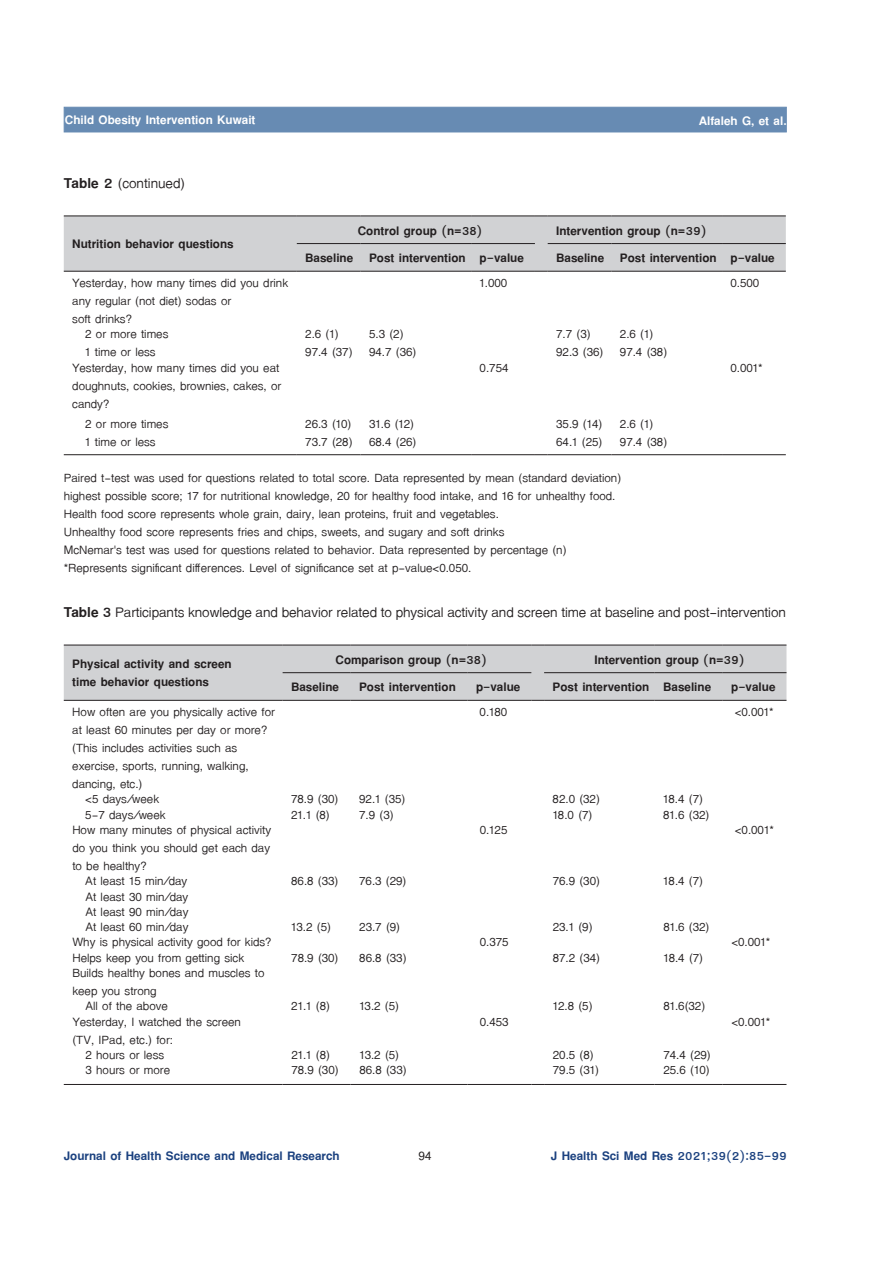
<style>
.page{position:relative;width:893px;height:1263px;background:#fff}
.page>*{position:absolute;margin:0;border:0;box-sizing:border-box;transform-origin:0 0}
.t1{font:21px "TF Lanna";color:#231f20}
.t2{font:18px/18px "TF Lanna";color:#231f20}
.t3{font:700 18px/18px "TF Lanna";color:#231f20}
.t4{font:700 18px "TF Lanna";color:#1b417f}
.t5{font:700 18px "TF Lanna";color:#fff}
.t6{font:700 18px "Cordia UPC";color:#231f20}
.s1{font-weight:700}
</style>
<div class="page">
<div style="left:64px;top:107px;width:723px;height:25px;background:#678bb3"></div>
<svg style="left:64px;top:216px;width:722px;height:56px;background:#cbccce"></svg>
<hr style="left:548px;top:271px;width:63px;height:1px;background:#231f20">
<hr style="left:611px;top:271px;width:111px;height:1px;background:#231f20">
<hr style="left:722px;top:271px;width:64px;height:1px;background:#231f20">
<hr style="left:64px;top:454px;width:233px;height:1px;background:#231f20">
<hr style="left:297px;top:454px;width:64px;height:1px;background:#231f20">
<hr style="left:361px;top:454px;width:110px;height:1px;background:#231f20">
<hr style="left:471px;top:454px;width:64px;height:1px;background:#231f20">
<svg style="left:535px;top:454px;width:13px;height:1px"></svg>
<hr style="left:548px;top:454px;width:63px;height:1px;background:#231f20">
<hr style="left:611px;top:454px;width:111px;height:1px;background:#231f20">
<hr style="left:722px;top:454px;width:64px;height:1px;background:#231f20">
<svg style="left:64px;top:645px;width:722px;height:56px;background:#cacbcd"></svg>
<hr style="left:544px;top:700px;width:111px;height:1px;background:#231f20">
<hr style="left:655px;top:700px;width:68px;height:1px;background:#231f20">
<hr style="left:723px;top:700px;width:63px;height:1px;background:#231f20">
<hr style="left:64px;top:1084px;width:219px;height:1px;background:#231f20">
<hr style="left:283px;top:1084px;width:68px;height:1px;background:#231f20">
<hr style="left:351px;top:1084px;width:117px;height:1px;background:#231f20">
<hr style="left:468px;top:1084px;width:63px;height:1px;background:#231f20">
<svg style="left:531px;top:1084px;width:13px;height:1px"></svg>
<hr style="left:544px;top:1084px;width:111px;height:1px;background:#231f20">
<hr style="left:655px;top:1084px;width:68px;height:1px;background:#231f20">
<hr style="left:723px;top:1084px;width:63px;height:1px;background:#231f20">
<p class="t5" style="left:65px;top:109px;width:192px">Child Obesity Intervention Kuwait</p>
<p class="t5" style="left:699px;top:109px;width:89px">Alfaleh G, et al.</p>
<p class="t1" style="left:64px;top:171px;width:123px"><span class="s1">Table 2</span> (continued)</p>
<p class="t3" style="left:72px;top:235px;width:163px">Nutrition behavior questions</p>
<p class="t3" style="left:358px;top:221px;width:126px">Control group (n=38)</p>
<p class="t3" style="left:556px;top:221px;width:152px">Intervention group (n=39)</p>
<p class="t3" style="left:305px;top:249px;width:220px">Baseline Post intervention p-value</p>
<p class="t3" style="left:556px;top:249px;width:220px">Baseline Post intervention p-value</p>
<p class="t2" style="left:72px;top:274px;width:217px">Yesterday, how many times did you drink any regular (not diet) sodas or<br>soft drinks?</p>
<p class="t2" style="left:480px;top:274px;width:29px">1.000</p>
<p class="t2" style="left:730px;top:274px;width:30px">0.500</p>
<p class="t2" style="left:85px;top:325px;width:85px">2 or more times<br>1 time or less</p>
<p class="t2" style="left:305px;top:325px;width:49px">2.6 (1)<br>97.4 (37)</p>
<p class="t2" style="left:369px;top:325px;width:49px">5.3 (2)<br>94.7 (36)</p>
<p class="t2" style="left:556px;top:325px;width:49px">7.7 (3)<br>92.3 (36)</p>
<p class="t2" style="left:620px;top:325px;width:49px">2.6 (1)<br>97.4 (38)</p>
<p class="t2" style="left:72px;top:359px;width:211px;text-align:justify">Yesterday, how many times did you eat doughnuts, cookies, brownies, cakes, or candy?</p>
<p class="t2" style="left:480px;top:359px;width:30px">0.754</p>
<p class="t2" style="left:730px;top:359px;width:34px">0.001*</p>
<p class="t2" style="left:85px;top:414px;width:85px">2 or more times<br>1 time or less</p>
<p class="t2" style="left:305px;top:414px;width:49px">26.3 (10)<br>73.7 (28)</p>
<p class="t2" style="left:369px;top:414px;width:49px">31.6 (12)<br>68.4 (26)</p>
<p class="t2" style="left:556px;top:414px;width:48px">35.9 (14)<br>64.1 (25)</p>
<p class="t2" style="left:620px;top:414px;width:49px">2.6 (1)<br>97.4 (38)</p>
<p class="t2" style="left:64px;top:468px;width:559px">Paired t-test was used for questions related to total score. Data represented by mean (standard deviation) highest possible score; 17 for nutritional knowledge, 20 for healthy food intake, and 16 for unhealthy food.<br>Health food score represents whole grain, dairy, lean proteins, fruit and vegetables.<br>Unhealthy food score represents fries and chips, sweets, and sugary and soft drinks<br>McNemar's test was used for questions related to behavior. Data represented by percentage (n) *Represents significant differences. Level of significance set at p-value&lt;0.050.</p>
<p class="t1" style="left:64px;top:600px;width:724px"><span class="s1">Table 3</span> Participants knowledge and behavior related to physical activity and screen time at baseline and post-intervention</p>
<p class="t3" style="left:72px;top:655px;width:161px">Physical activity and screen time behavior questions</p>
<p class="t3" style="left:336px;top:650px;width:153px">Comparison group (n=38)</p>
<p class="t3" style="left:594px;top:650px;width:152px">Intervention group (n=39)</p>
<p class="t3" style="left:291px;top:678px;width:231px">Baseline Post intervention p-value</p>
<p class="t3" style="left:553px;top:678px;width:224px">Post intervention Baseline p-value</p>
<p class="t2" style="left:72px;top:703px;width:204px">How often are you physically active for at least 60 minutes per day or more? (This includes activities such as exercise, sports, running, walking, dancing, etc.)</p>
<p class="t2" style="left:480px;top:703px;width:29px">0.180</p>
<p class="t2" style="left:735px;top:703px;width:40px">&lt;0.001*</p>
<p class="t2" style="left:85px;top:790px;width:75px">&lt;5 days/week</p>
<p class="t2" style="left:291px;top:790px;width:116px">78.9 (30) 92.1 (35)</p>
<p class="t2" style="left:553px;top:790px;width:49px">82.0 (32)</p>
<p class="t2" style="left:663px;top:790px;width:41px">18.4 (7)</p>
<p class="t2" style="left:85px;top:806px;width:82px">5-7 days/week</p>
<p class="t2" style="left:291px;top:806px;width:40px">21.1 (8)</p>
<p class="t2" style="left:359px;top:806px;width:36px">7.9 (3)</p>
<p class="t2" style="left:553px;top:806px;width:41px">18.0 (7)</p>
<p class="t2" style="left:663px;top:806px;width:48px">81.6 (32)</p>
<p class="t2" style="left:72px;top:821px;width:200px;text-align:justify">How many minutes of physical activity do you think you should get each day to be healthy?</p>
<p class="t2" style="left:480px;top:821px;width:29px">0.125</p>
<p class="t2" style="left:735px;top:821px;width:40px">&lt;0.001*</p>
<p class="t2" style="left:85px;top:872px;width:103px">At least 15 min/day</p>
<p class="t2" style="left:291px;top:872px;width:117px">86.8 (33) 76.3 (29)</p>
<p class="t2" style="left:553px;top:872px;width:49px">76.9 (30)</p>
<p class="t2" style="left:663px;top:872px;width:41px">18.4 (7)</p>
<p class="t2" style="left:85px;top:889px;width:105px;line-height:15.3px;text-align:justify">At least 30 min/day At least 90 min/day At least 60 min/day</p>
<p class="t2" style="left:291px;top:918px;width:41px">13.2 (5)</p>
<p class="t2" style="left:359px;top:918px;width:42px">23.7 (9)</p>
<p class="t2" style="left:553px;top:918px;width:41px">23.1 (9)</p>
<p class="t2" style="left:663px;top:918px;width:48px">81.6 (32)</p>
<p class="t2" style="left:72px;top:933px;width:201px">Why is physical activity good for kids?</p>
<p class="t2" style="left:480px;top:933px;width:30px">0.375</p>
<p class="t2" style="left:731px;top:933px;width:40px">&lt;0.001*</p>
<p class="t2" style="left:72px;top:949px;width:173px">Helps keep you from getting sick</p>
<p class="t2" style="left:291px;top:949px;width:117px">78.9 (30) 86.8 (33)</p>
<p class="t2" style="left:553px;top:949px;width:49px">87.2 (34)</p>
<p class="t2" style="left:663px;top:949px;width:41px">18.4 (7)</p>
<p class="t2" style="left:72px;top:964px;width:194px">Builds healthy bones and muscles to keep you strong</p>
<p class="t2" style="left:85px;top:997px;width:84px">All of the above</p>
<p class="t2" style="left:291px;top:997px;width:40px">21.1 (8)</p>
<p class="t2" style="left:359px;top:997px;width:41px">13.2 (5)</p>
<p class="t2" style="left:553px;top:997px;width:41px">12.8 (5)</p>
<p class="t2" style="left:663px;top:997px;width:43px">81.6(32)</p>
<p class="t2" style="left:72px;top:1013px;width:170px">Yesterday, I watched the screen (TV, IPad, etc.) for:</p>
<p class="t2" style="left:480px;top:1013px;width:30px">0.453</p>
<p class="t2" style="left:731px;top:1013px;width:40px">&lt;0.001*</p>
<p class="t2" style="left:85px;top:1046px;width:80px">2 hours or less</p>
<p class="t2" style="left:291px;top:1046px;width:40px">21.1 (8)</p>
<p class="t2" style="left:359px;top:1046px;width:41px">13.2 (5)</p>
<p class="t2" style="left:553px;top:1046px;width:42px">20.5 (8)</p>
<p class="t2" style="left:663px;top:1046px;width:49px">74.4 (29)</p>
<p class="t2" style="left:85px;top:1061px;width:86px">3 hours or more</p>
<p class="t2" style="left:291px;top:1061px;width:117px">78.9 (30) 86.8 (33)</p>
<p class="t2" style="left:553px;top:1061px;width:48px">79.5 (31)</p>
<p class="t2" style="left:663px;top:1061px;width:48px">25.6 (10)</p>
<p class="t4" style="left:64px;top:1145px;width:277px">Journal of Health Science and Medical Research</p>
<p class="t6" style="left:418px;top:1145px;width:15px">94</p>
<p class="t4" style="left:551px;top:1145px;width:237px">J Health Sci Med Res 2021;39(2):85-99</p>
</div>
